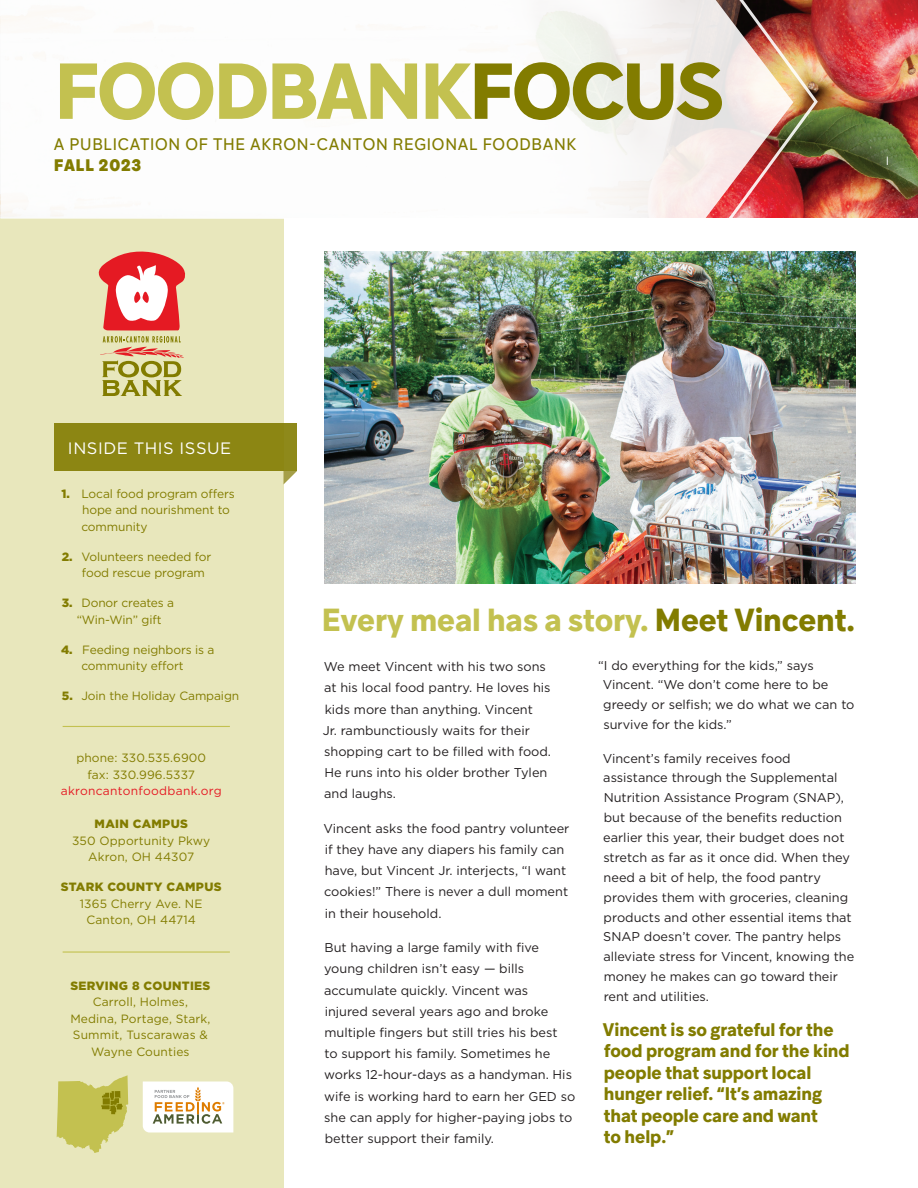
<style>
.page{position:relative;width:918px;height:1188px;background:#fff}
.page>*{position:absolute;margin:0;border:0;box-sizing:border-box;transform-origin:0 0}
.t1{font:700 78px "Guillon";letter-spacing:-.03em;color:#c3c150}
.t2{font:700 31.5px "Guillon";letter-spacing:-.005em;color:#c3c150}
.t3{font:700 18px/21.5px "Guillon";letter-spacing:-.005em;color:#827c00}
.t4{font:16.5px/21px "Guillon";letter-spacing:.045em;color:#827c00}
.t5{font:16.5px "Gotham";letter-spacing:.035em;color:#fff}
.t6{font:12.75px/21.1px "Gotham";color:#231f20}
.t7{font:12px/16.5px "Gotham";letter-spacing:.01em;color:#827c00;text-align:center}
.t8{font:12px/16.5px "Gotham";letter-spacing:-.01em;color:#827c00}
.t9{font:12px "Gotham";color:#fff}
.s1{color:#827c00}
.s2{font-weight:900}
.s3{color:#e51a23}
</style>
<div class="page">
<img style="left:324px;top:252px;width:531px;height:331px">
<div style="left:0;top:216px;width:284px;height:972px;background:#e8e7bc"></div>
<svg style="left:98px;top:251px;width:87px;height:145px"></svg>
<svg style="left:143px;top:1082px;width:90px;height:50px;background:#eee8db"></svg>
<svg style="left:57px;top:1075px;width:71px;height:78px"></svg>
<hr style="left:63px;top:726px;width:167px;height:1px;background:#c3c150">
<hr style="left:63px;top:951px;width:167px;height:2px;background:#c3c150">
<div style="left:54px;top:424px;width:243px;height:47px;background:#8c8613"></div>
<svg style="left:284px;top:471px;width:13px;height:13px"></svg>
<img style="left:819px;top:0;width:99px;height:218px">
<svg style="left:0;top:0;width:722px;height:219px"></svg>
<img style="left:722px;top:0;width:97px;height:218px">
<p class="t1" style="left:55px;top:42px;width:671px">FOODBANK<span class="s1">FOCUS</span></p>
<p class="t4" style="left:54px;top:133px;width:524px">A PUBLICATION OF THE AKRON-CANTON REGIONAL FOODBANK<br><span class="s2">FALL 2023</span></p>
<p class="t9" style="left:886px;top:153px;width:5px">I</p>
<p class="t5" style="left:68px;top:438px;width:165px">INSIDE THIS ISSUE</p>
<p class="t8" style="left:81px;top:485px;width:155px;text-indent:-20px"><span class="s2">1.</span> Local food program offers hope and nourishment to community</p>
<p class="t8" style="left:82px;top:548px;width:131px;text-indent:-20px"><span class="s2">2.</span> Volunteers needed for food rescue program</p>
<p class="t8" style="left:62px;top:595px;width:114px;text-align:center"><span class="s2">3.</span> Donor creates a “Win-Win” gift</p>
<p class="t8" style="left:81px;top:641px;width:135px;text-indent:-20px"><span class="s2">4.</span> Feeding neighbors is a community effort</p>
<p class="t8" style="left:62px;top:688px;width:179px"><span class="s2">5.</span> Join the Holiday Campaign</p>
<p class="t7" style="left:61px;top:750px;width:163px">phone: 330.535.6900<br>fax: 330.996.5337 <span class="s3">akroncantonfoodbank.org</span></p>
<p class="t7" style="left:72px;top:816px;width:140px"><span class="s2">MAIN CAMPUS<br></span>350 Opportunity Pkwy<br>Akron, OH 44307</p>
<p class="t7" style="left:61px;top:879px;width:162px"><span class="s2">STARK COUNTY CAMPUS<br></span>1365 Cherry Ave. NE<br>Canton, OH 44714</p>
<p class="t7" style="left:70px;top:977px;width:142px"><span class="s2">SERVING 8 COUNTIES<br></span>Carroll, Holmes,<br>Medina, Portage, Stark,<br>Summit, Tuscarawas &amp;<br>Wayne Counties</p>
<p class="t2" style="left:322px;top:600px;width:534px">Every meal has a story. <span class="s1">Meet Vincent.</span></p>
<p class="t6" style="left:323px;top:656px;width:230px">We meet Vincent with his two sons at his local food pantry. He loves his kids more than anything. Vincent<br>Jr. rambunctiously waits for their shopping cart to be filled with food.<br>He runs into his older brother Tylen and laughs.</p>
<p class="t6" style="left:324px;top:818px;width:247px">Vincent asks the food pantry volunteer if they have any diapers his family can have, but Vincent Jr. interjects, “I want cookies!” There is never a dull moment in their household.</p>
<p class="t6" style="left:324px;top:937px;width:253px">But having a large family with five young children isn’t easy — bills accumulate quickly. Vincent was<br>injured several years ago and broke multiple fingers but still tries his best<br>to support his family. Sometimes he works 12-hour-days as a handyman. His wife is working hard to earn her GED so she can apply for higher-paying jobs to better support their family.</p>
<p class="t6" style="left:603px;top:655px;width:253px;line-height:20px;text-indent:-4px">“I do everything for the kids,” says<br>Vincent. “We don’t come here to be greedy or selfish; we do what we can to survive for the kids.”</p>
<p class="t6" style="left:603px;top:748px;width:253px;line-height:20px">Vincent’s family receives food assistance through the Supplemental Nutrition Assistance Program (SNAP), but because of the benefits reduction earlier this year, their budget does not stretch as far as it once did. When they need a bit of help, the food pantry provides them with groceries, cleaning products and other essential items that SNAP doesn’t cover. The pantry helps alleviate stress for Vincent, knowing the money he makes can go toward their rent and utilities.</p>
<p class="t3" style="left:603px;top:1019px;width:248px">Vincent is so grateful for the food program and for the kind people that support local hunger relief. “It’s amazing that people care and want<br>to help.”</p>
</div>
